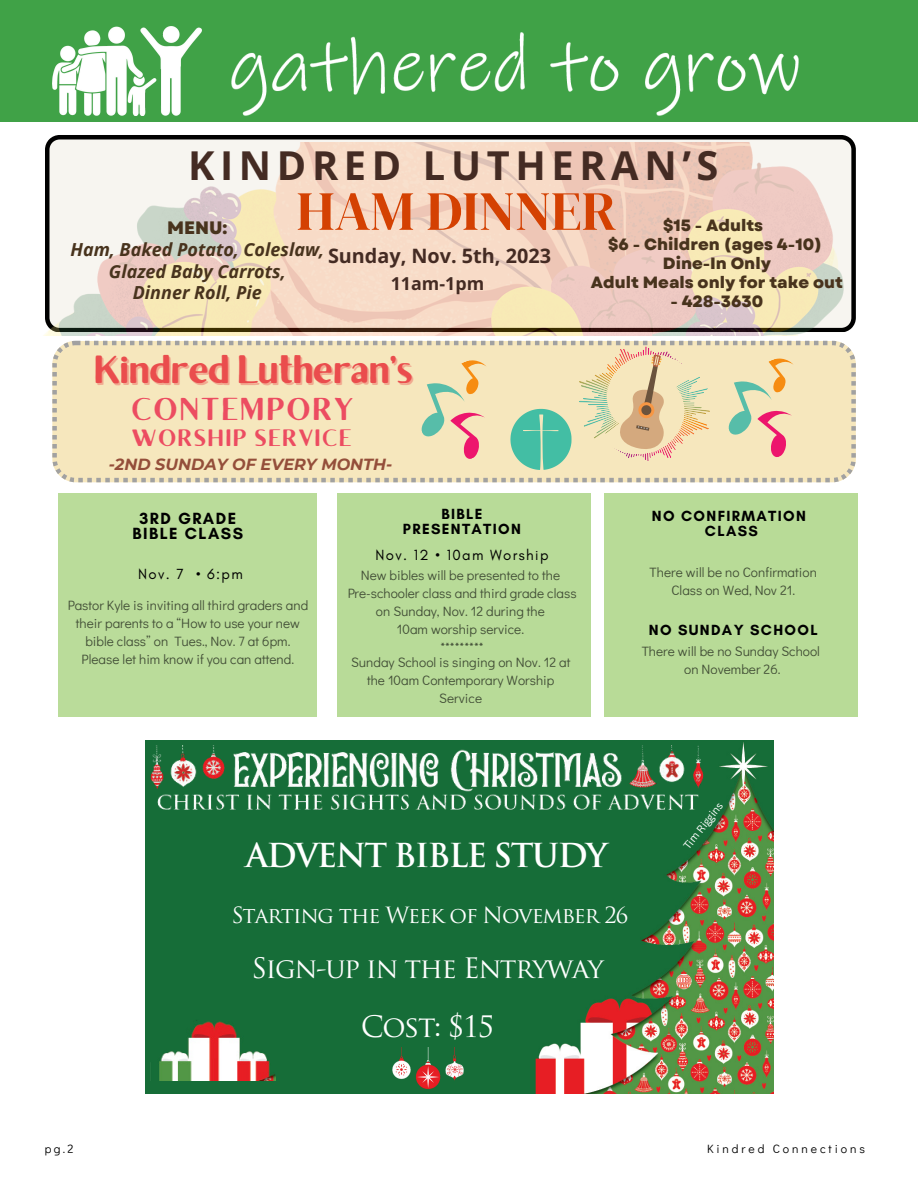
<style>
.page{position:relative;width:918px;height:1188px;background:#fff}
.page>*{position:absolute;margin:0;border:0;box-sizing:border-box;transform-origin:0 0}
.t1{font:55.2px "DM Serif Display";color:#d44102}
.t2{font:700 39.9px "Open Sans";letter-spacing:.14em;color:#442b23}
.t3{font:700 39.75px "Brixton Sans TC";color:#ea4d4d}
.t4{font:700 32.25px "Trajan Pro";letter-spacing:-.05em;color:#fff}
.t5{font:31.8px "Brixton Sans TC";letter-spacing:.085em;color:#ec4c61}
.t6{font:28.8px "Trajan Pro";letter-spacing:-.05em;color:#fff}
.t7{font:27.45px "Trajan Pro";letter-spacing:-.05em;color:#fff}
.t8{font:23.85px "Brixton Sans TC";letter-spacing:.085em;color:#ec4c61}
.t9{font:21.75px "Trajan Pro";letter-spacing:-.05em;color:#fff}
.t10{font:700 19.8px "Open Sans";color:#442b23}
.t11{font:italic 700 18px "Open Sans";color:#48331d}
.t12{font:800 18px "Garet";color:#48331d}
.t13{font:700 17.85px "Open Sans";color:#442b23}
.t14{font:700 16.5px "Glacial Indifference";letter-spacing:.09em;color:#000}
.t15{font:800 16.35px "Garet";color:#48331d}
.t16{font:italic 700 16.05px "Montserrat";color:#944e3a}
.t17{font:700 15px "Glacial Indifference";letter-spacing:.09em;color:#000}
.t18{font:15px "Glacial Indifference";letter-spacing:.09em;color:#000}
.t19{font:13.5px/18px "Didact Gothic";color:#000;text-align:center}
.t20{font:12px "Didact Gothic";letter-spacing:.24em;color:#000}
.t21{font:10.5px "Canva Sans";color:#fff}
</style>
<div class="page">
<div style="left:0;top:0;width:918px;height:122px;background:#40a247"></div>
<svg style="left:47px;top:135px;width:809px;height:197px"></svg>
<img style="left:43px;top:142px;width:800px;height:194px">
<img style="left:52px;top:26px;width:150px;height:89px">
<img style="left:232px;top:32px;width:567px;height:84px">
<div style="left:59px;top:494px;width:258px;height:223px;background:#badc9a"></div>
<div style="left:604px;top:494px;width:254px;height:223px;background:#b8db97"></div>
<div style="left:337px;top:494px;width:253px;height:223px;background:#b8db98"></div>
<img style="left:145px;top:740px;width:629px;height:354px">
<img style="left:387px;top:1048px;width:81px;height:45px">
<img style="left:151px;top:1018px;width:125px;height:63px">
<img style="left:145px;top:746px;width:565px;height:70px">
<svg style="left:52px;top:341px;width:804px;height:141px;background:#f0e2bb"></svg>
<svg style="left:510px;top:409px;width:61px;height:61px;background:#70c8aa"></svg>
<svg style="left:579px;top:346px;width:225px;height:118px;background:#ead6af"></svg>
<svg style="left:406px;top:355px;width:91px;height:106px;background:#e9d6b2"></svg>
<p class="t2" style="left:188px;top:137px;width:532px">KINDRED LUTHERAN’S</p>
<p class="t1" style="left:297px;top:173px;width:321px">HAM DINNER</p>
<p class="t15" style="left:663px;top:213px;width:102px">$15 - Adults</p>
<p class="t15" style="left:608px;top:232px;width:216px">$6 - Children (ages 4-10)</p>
<p class="t15" style="left:663px;top:251px;width:110px">Dine-In Only</p>
<p class="t15" style="left:591px;top:271px;width:253px">Adult Meals only for take out</p>
<p class="t15" style="left:670px;top:290px;width:94px">- 428-3630</p>
<p class="t12" style="left:167px;top:215px;width:62px">MENU:</p>
<p class="t11" style="left:70px;top:237px;width:255px">Ham, Baked Potato, Coleslaw,</p>
<p class="t11" style="left:109px;top:259px;width:178px">Glazed Baby Carrots,</p>
<p class="t11" style="left:133px;top:280px;width:131px">Dinner Roll, Pie</p>
<p class="t10" style="left:328px;top:242px;width:224px">Sunday, Nov. 5th, 2023</p>
<p class="t13" style="left:391px;top:271px;width:95px">11am-1pm</p>
<p class="t3" style="left:94px;top:355px;width:320px">Kindred Lutheran’s</p>
<p class="t5" style="left:132px;top:398px;width:223px">CONTEMPORY</p>
<p class="t8" style="left:132px;top:429px;width:221px">WORSHIP SERVICE</p>
<p class="t16" style="left:109px;top:455px;width:285px">-2ND SUNDAY OF EVERY MONTH-</p>
<p class="t14" style="left:140px;top:508px;width:98px">3RD GRADE</p>
<p class="t14" style="left:133px;top:524px;width:112px">BIBLE CLASS</p>
<p class="t18" style="left:138px;top:565px;width:106px">Nov. 7 • 6:pm</p>
<p class="t19" style="left:67px;top:596px;width:242px">Pastor Kyle is inviting all third graders and their parents to a “How to use your new bible class” on Tues., Nov. 7 at 6pm.<br>Please let him know if you can attend.</p>
<p class="t17" style="left:441px;top:505px;width:43px">BIBLE</p>
<p class="t17" style="left:403px;top:519px;width:120px">PRESENTATION</p>
<p class="t18" style="left:375px;top:545px;width:175px">Nov. 12 • 10am Worship</p>
<p class="t19" style="left:347px;top:565px;width:231px">New bibles will be presented to the<br>Pre-schooler class and third grade class on Sunday, Nov. 12 during the<br>10am worship service.<br>*********</p>
<p class="t19" style="left:351px;top:652px;width:221px">Sunday School is singing on Nov. 12 at the 10am Contemporary Worship<br>Service</p>
<p class="t17" style="left:652px;top:507px;width:155px">NO CONFIRMATION</p>
<p class="t17" style="left:705px;top:522px;width:55px">CLASS</p>
<p class="t19" style="left:650px;top:562px;width:169px">There will be no Confirmation<br>Class on Wed, Nov 21.</p>
<p class="t17" style="left:649px;top:621px;width:170px">NO SUNDAY SCHOOL</p>
<p class="t19" style="left:642px;top:641px;width:180px">There will be no Sunday School on November 26.</p>
<p class="t4" style="left:246px;top:843px;width:363px">ADVENT BIBLE STUDY</p>
<p class="t9" style="left:231px;top:907px;width:398px">Starting the Week of November 26</p>
<p class="t7" style="left:252px;top:957px;width:354px">Sign-up in the Entryway</p>
<p class="t6" style="left:361px;top:1016px;width:135px">Cost: $15</p>
<p class="t21" style="left:680px;top:844px;width:58px;rotate:-52deg">Tim Riggins</p>
<p class="t20" style="left:45px;top:1141px;width:30px">pg.2</p>
<p class="t20" style="left:707px;top:1141px;width:159px">Kindred Connections</p>
</div>
